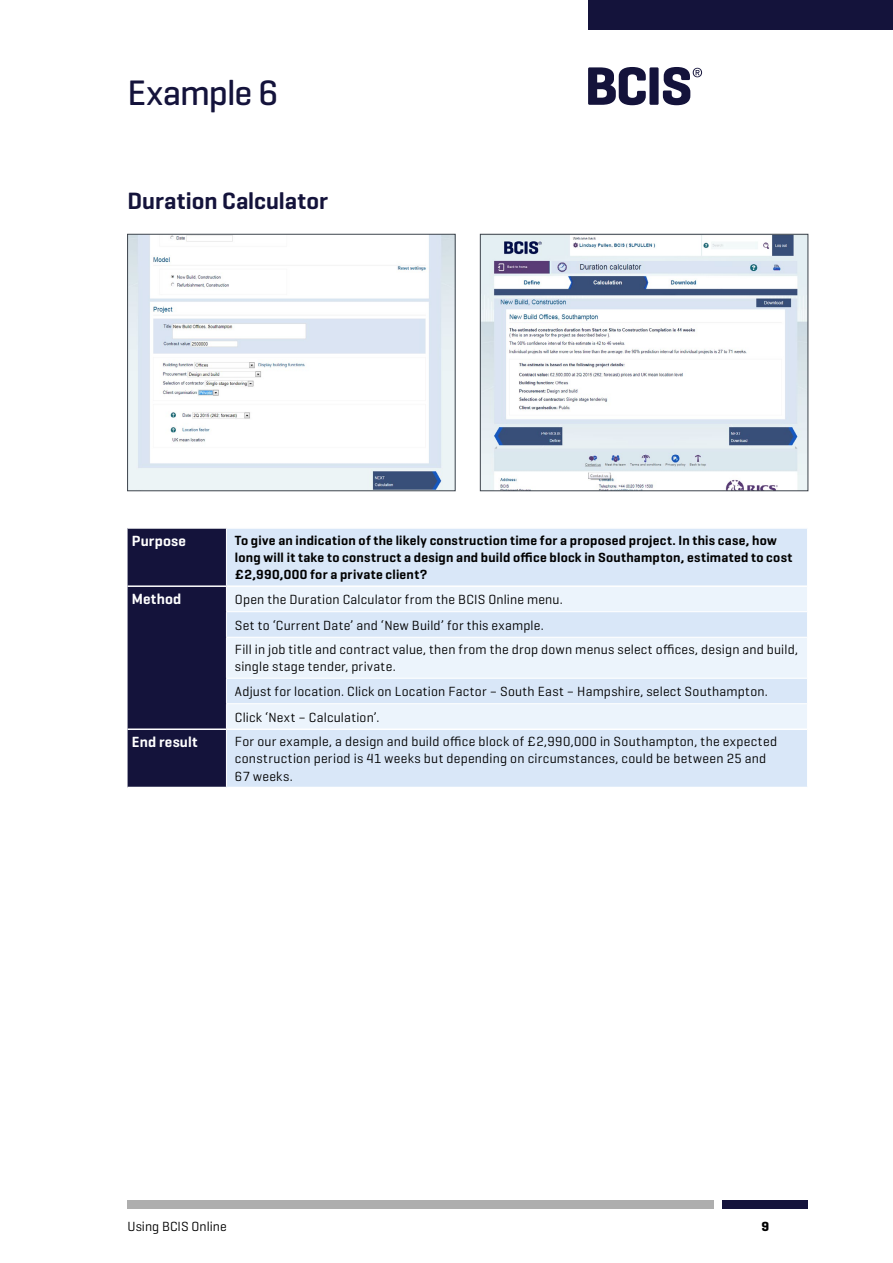
<style>
.page{position:relative;width:893px;height:1263px;background:#fff}
.page>*{position:absolute;margin:0;border:0;box-sizing:border-box;transform-origin:0 0}
.t1{font:500 36px "Geogrotesque";letter-spacing:-.03em;color:#14133b}
.t2{font:600 24px "Geogrotesque";color:#14133b}
.t3{font:600 15px "Geogrotesque";letter-spacing:.015em;color:#fff}
.t4{font:13.5px/25px "Geogrotesque";letter-spacing:.02em;color:#000}
.t5{font:600 13.5px/17.2px "Geogrotesque";letter-spacing:.02em;color:#000}
.t6{font:13.5px "Geogrotesque";color:#000}
.t7{font:700 13.5px "Geogrotesque";color:#000}
</style>
<div class="page">
<div style="left:588px;top:0;width:305px;height:30px;background:#14133b"></div>
<svg style="left:588px;top:67px;width:58px;height:38px"></svg>
<div style="left:649px;top:67px;width:10px;height:38px;background:#14133b;border-radius:2px"></div>
<svg style="left:663px;top:67px;width:39px;height:38px"></svg>
<div style="left:128px;top:1200px;width:586px;height:9px;background:#aeaeae"></div>
<div style="left:723px;top:1200px;width:85px;height:9px;background:#14133b"></div>
<div style="left:227px;top:529px;width:580px;height:258px;background:#d9e7f8"></div>
<svg style="left:227px;top:587px;width:580px;height:141px;background:#e5effa"></svg>
<div style="left:128px;top:529px;width:98px;height:258px;background:#14133b"></div>
<hr style="left:226px;top:611px;width:582px;height:1px;background:#fff">
<hr style="left:226px;top:637px;width:582px;height:1px;background:#fff">
<hr style="left:226px;top:678px;width:582px;height:1px;background:#fff">
<hr style="left:226px;top:703px;width:582px;height:1px;background:#fff">
<hr style="left:128px;top:728px;width:98px;height:2px;background:#fff">
<hr style="left:226px;top:728px;width:581px;height:2px;background:#fff">
<hr style="left:128px;top:585px;width:98px;height:2px;background:#fff">
<hr style="left:226px;top:585px;width:581px;height:2px;background:#fff">
<img style="left:129px;top:236px;width:325px;height:253px">
<div style="left:127px;top:234px;width:329px;height:257px;border:1px solid #3d444c"></div>
<img style="left:482px;top:236px;width:324px;height:253px">
<div style="left:480px;top:234px;width:328px;height:257px;border:1px solid #3d444c"></div>
<h1 class="t1" style="left:128px;top:71px;width:152px">Example 6</h1>
<h2 class="t2" style="left:128px;top:186px;width:202px">Duration Calculator</h2>
<p class="t3" style="left:132px;top:531px;width:56px">Purpose</p>
<p class="t5" style="left:235px;top:531px;width:559px">To give an indication of the likely construction time for a proposed project. In this case, how long will it take to construct a design and build office block in Southampton, estimated to cost £2,990,000 for a private client?</p>
<p class="t3" style="left:132px;top:590px;width:51px">Method</p>
<p class="t4" style="left:235px;top:586px;width:565px">Open the Duration Calculator from the BCIS Online menu.<br>Set to ‘Current Date’ and ‘New Build’ for this example.<br>Fill in job title and contract value, then from the drop down menus select offices, design and build,</p>
<p class="t4" style="left:235px;top:654px;width:534px">single stage tender, private.<br>Adjust for location. Click on Location Factor – South East – Hampshire, select Southampton.<br>Click ‘Next – Calculation’.</p>
<p class="t3" style="left:132px;top:733px;width:67px">End result</p>
<p class="t4" style="left:235px;top:732px;width:544px;line-height:17.2px">For our example, a design and build office block of £2,990,000 in Southampton, the expected construction period is 41 weeks but depending on circumstances, could be between 25 and<br>67 weeks.</p>
<p class="t6" style="left:128px;top:1217px;width:101px">Using BCIS Online</p>
<p class="t7" style="left:762px;top:1217px;width:9px">9</p>
</div>
